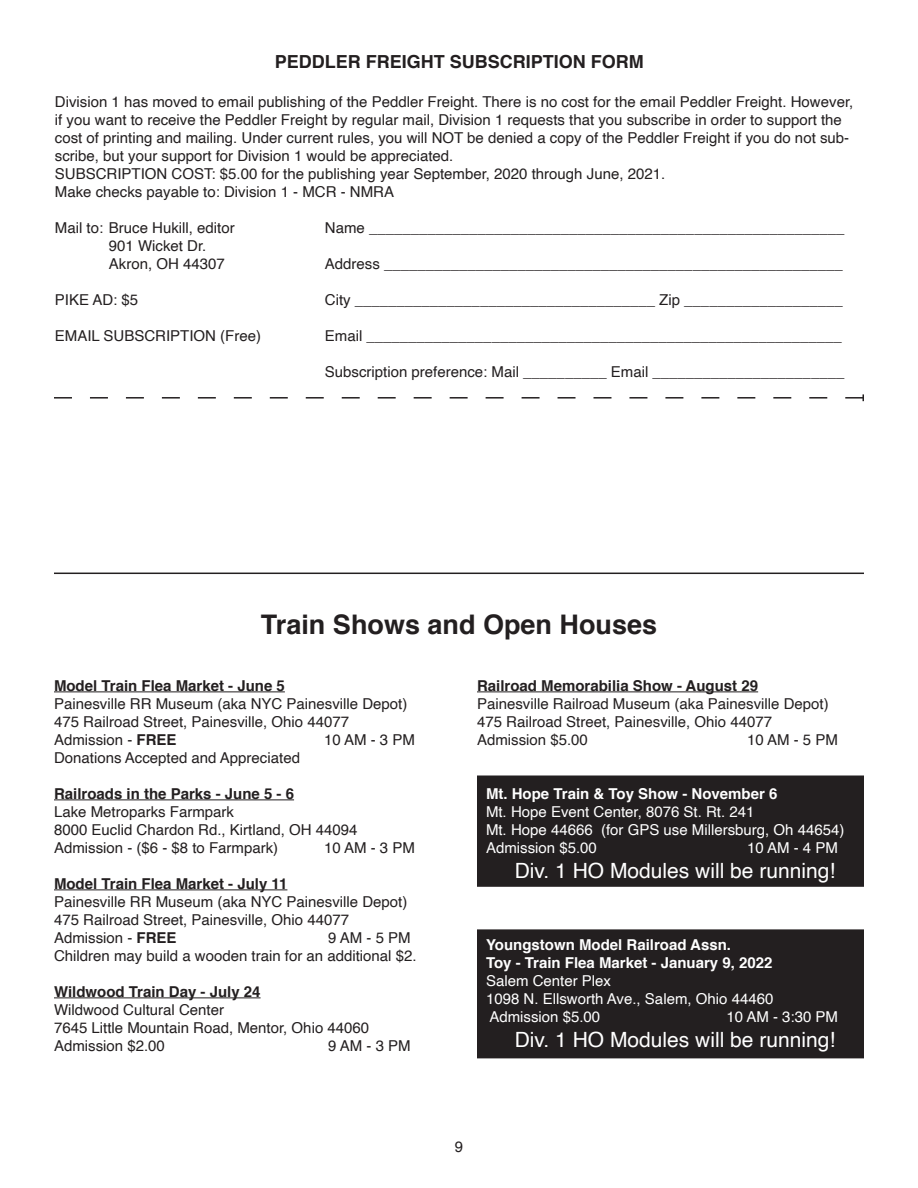
<style>
.page{position:relative;width:918px;height:1188px;background:#fff}
.page>*{position:absolute;margin:0;border:0;box-sizing:border-box;transform-origin:0 0}
.Heading_2{font:700 27px "Helvetica";color:#231f20}
.t1{font:21px "Helvetica";color:#fff}
.t2{font:700 18px "Helvetica";color:#231f20}
.t3{font:15px/18px "Helvetica";color:#231f20}
.t4{font:15px "Helvetica";color:#fff}
.t5{font:700 15px "Helvetica";color:#231f20}
.t6{font:700 15px "Helvetica";color:#fff}
.s1{font-weight:700}
</style>
<div class="page">
<div style="left:478px;top:930px;width:385px;height:128px;background:#231f20"></div>
<div style="left:477px;top:929px;width:387px;height:129px;border:2px solid #231f20"></div>
<div style="left:478px;top:776px;width:385px;height:110px;background:#231f20"></div>
<div style="left:477px;top:776px;width:387px;height:111px;border:2px solid #231f20"></div>
<hr style="left:54px;top:692px;width:231px;height:1px;background:#231f20">
<hr style="left:54px;top:800px;width:240px;height:1px;background:#231f20">
<hr style="left:54px;top:890px;width:233px;height:1px;background:#231f20">
<hr style="left:54px;top:998px;width:207px;height:1px;background:#231f20">
<hr style="left:477px;top:692px;width:281px;height:1px;background:#231f20">
<svg style="left:54px;top:394px;width:810px;height:7px"></svg>
<hr style="left:54px;top:573px;width:810px;height:1px;background:#231f20">
<p class="t2" style="left:275px;top:47px;width:371px">PEDDLER FREIGHT SUBSCRIPTION FORM</p>
<p class="t3" style="left:55px;top:93px;width:800px">Division 1 has moved to email publishing of the Peddler Freight. There is no cost for the email Peddler Freight. However, if you want to receive the Peddler Freight by regular mail, Division 1 requests that you subscribe in order to support the cost of printing and mailing. Under current rules, you will NOT be denied a copy of the Peddler Freight if you do not sub&shy;scribe, but your support for Division 1 would be appreciated.</p>
<p class="t3" style="left:55px;top:165px;width:612px">SUBSCRIPTION COST: $5.00 for the publishing year September, 2020 through June, 2021.</p>
<p class="t3" style="left:55px;top:183px;width:341px">Make checks payable to: Division 1 - MCR - NMRA</p>
<p class="t3" style="left:55px;top:219px;width:181px">Mail to: Bruce Hukill, editor</p>
<p class="t3" style="left:325px;top:219px;width:521px">Name _________________________________________________________</p>
<p class="t3" style="left:109px;top:237px;width:99px">901 Wicket Dr.</p>
<p class="t3" style="left:109px;top:255px;width:117px">Akron, OH 44307</p>
<p class="t3" style="left:325px;top:255px;width:519px">Address _______________________________________________________</p>
<p class="t3" style="left:55px;top:291px;width:85px">PIKE AD: $5</p>
<p class="t3" style="left:325px;top:291px;width:519px">City ____________________________________ Zip ___________________</p>
<p class="t3" style="left:55px;top:327px;width:208px">EMAIL SUBSCRIPTION (Free)</p>
<p class="t3" style="left:325px;top:327px;width:519px">Email _________________________________________________________</p>
<p class="t3" style="left:325px;top:363px;width:521px">Subscription preference: Mail __________ Email _______________________</p>
<p class="Heading_2" style="left:261px;top:603px;width:398px">Train Shows and Open Houses</p>
<p class="t5" style="left:54px;top:673px;width:232px">Model Train Flea Market - June 5</p>
<p class="t3" style="left:54px;top:695px;width:355px">Painesville RR Museum (aka NYC Painesville Depot)</p>
<p class="t3" style="left:54px;top:713px;width:297px">475 Railroad Street, Painesville, Ohio 44077</p>
<p class="t3" style="left:54px;top:731px;width:124px">Admission - <span class="s1">FREE</span></p>
<p class="t3" style="left:324px;top:731px;width:92px">10 AM - 3 PM</p>
<p class="t3" style="left:54px;top:749px;width:248px">Donations Accepted and Appreciated</p>
<p class="t5" style="left:54px;top:781px;width:242px">Railroads in the Parks - June 5 - 6</p>
<p class="t3" style="left:54px;top:803px;width:182px">Lake Metroparks Farmpark</p>
<p class="t3" style="left:54px;top:821px;width:305px">8000 Euclid Chardon Rd., Kirtland, OH 44094</p>
<p class="t3" style="left:54px;top:839px;width:226px">Admission - ($6 - $8 to Farmpark)</p>
<p class="t3" style="left:324px;top:839px;width:92px">10 AM - 3 PM</p>
<p class="t5" style="left:54px;top:871px;width:235px">Model Train Flea Market - July 11</p>
<p class="t3" style="left:54px;top:893px;width:355px">Painesville RR Museum (aka NYC Painesville Depot)</p>
<p class="t3" style="left:54px;top:911px;width:297px">475 Railroad Street, Painesville, Ohio 44077</p>
<p class="t3" style="left:54px;top:929px;width:124px">Admission - <span class="s1">FREE</span></p>
<p class="t3" style="left:328px;top:929px;width:84px">9 AM - 5 PM</p>
<p class="t3" style="left:54px;top:947px;width:364px">Children may build a wooden train for an additional $2.</p>
<p class="t5" style="left:54px;top:979px;width:208px">Wildwood Train Day - July 24</p>
<p class="t3" style="left:54px;top:1001px;width:172px">Wildwood Cultural Center</p>
<p class="t3" style="left:54px;top:1019px;width:317px">7645 Little Mountain Road, Mentor, Ohio 44060</p>
<p class="t3" style="left:54px;top:1037px;width:112px">Admission $2.00</p>
<p class="t3" style="left:328px;top:1037px;width:84px">9 AM - 3 PM</p>
<p class="t5" style="left:477px;top:673px;width:283px">Railroad Memorabilia Show - August 29</p>
<p class="t3" style="left:477px;top:695px;width:353px">Painesville Railroad Museum (aka Painesville Depot)</p>
<p class="t3" style="left:477px;top:713px;width:297px">475 Railroad Street, Painesville, Ohio 44077</p>
<p class="t3" style="left:477px;top:731px;width:112px">Admission $5.00</p>
<p class="t3" style="left:747px;top:731px;width:92px">10 AM - 5 PM</p>
<p class="t6" style="left:486px;top:781px;width:293px">Mt. Hope Train &amp; Toy Show - November 6</p>
<p class="t4" style="left:486px;top:800px;width:270px">Mt. Hope Event Center, 8076 St. Rt. 241</p>
<p class="t4" style="left:486px;top:818px;width:360px">Mt. Hope 44666 (for GPS use Millersburg, Oh 44654)</p>
<p class="t4" style="left:486px;top:836px;width:112px">Admission $5.00</p>
<p class="t4" style="left:747px;top:836px;width:92px">10 AM - 4 PM</p>
<p class="t1" style="left:515px;top:854px;width:322px">Div. 1 HO Modules will be running!</p>
<p class="t6" style="left:486px;top:933px;width:247px">Youngstown Model Railroad Assn.</p>
<p class="t6" style="left:486px;top:951px;width:288px">Toy - Train Flea Market - January 9, 2022</p>
<p class="t4" style="left:486px;top:969px;width:127px">Salem Center Plex</p>
<p class="t4" style="left:486px;top:987px;width:289px">1098 N. Ellsworth Ave., Salem, Ohio 44460</p>
<p class="t4" style="left:489px;top:1005px;width:112px">Admission $5.00</p>
<p class="t4" style="left:726px;top:1005px;width:113px">10 AM - 3:30 PM</p>
<p class="t1" style="left:515px;top:1024px;width:322px">Div. 1 HO Modules will be running!</p>
<p class="t3" style="left:455px;top:1138px;width:10px">9</p>
</div>
